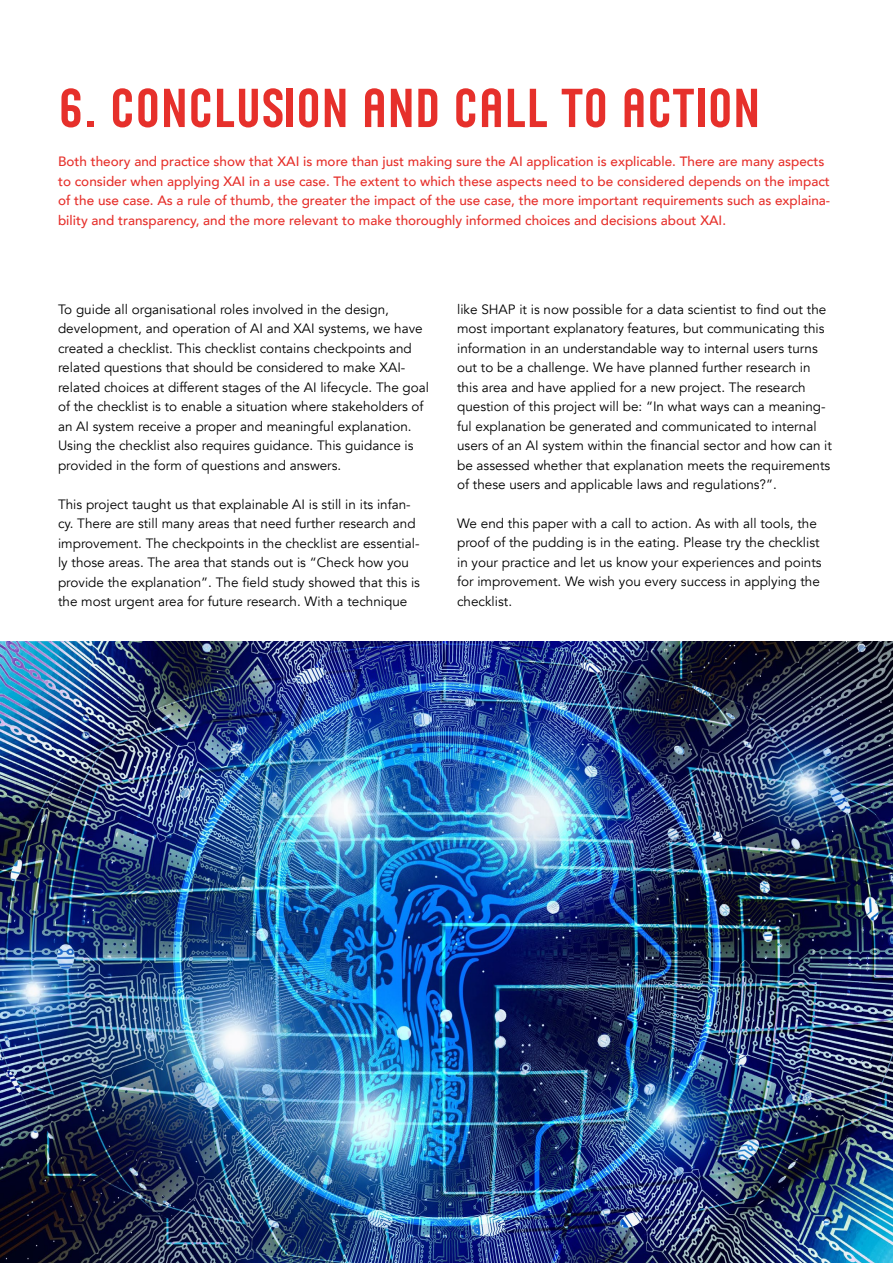
<style>
.page{position:relative;width:893px;height:1263px;background:#fff}
.page>*{position:absolute;margin:0;border:0;box-sizing:border-box;transform-origin:0 0}
.t1{font:55.5px "Husans";color:#e6302b}
.t2{font:13.5px/19.5px "Avenir";color:#000}
.t3{font:500 13.5px/19.5px "Avenir";color:#e6302b}
</style>
<div class="page">
<img style="left:0;top:641px;width:893px;height:622px">
<h1 class="t1" style="left:58px;top:76px;width:704px">6. CONCLUSION AND CALL TO ACTION</h1>
<p class="t3" style="left:58px;top:151px;width:774px">Both theory and practice show that XAI is more than just making sure the AI application is explicable. There are many aspects to consider when applying XAI in a use case. The extent to which these aspects need to be considered depends on the impact of the use case. As a rule of thumb, the greater the impact of the use case, the more important requirements such as explaina&shy;bility and transparency, and the more relevant to make thoroughly informed choices and decisions about XAI.</p>
<p class="t2" style="left:58px;top:299px;width:373px">To guide all organisational roles involved in the design, development, and operation of AI and XAI systems, we have created a checklist. This checklist contains checkpoints and related questions that should be considered to make XAI&shy;related choices at different stages of the AI lifecycle. The goal of the checklist is to enable a situation where stakeholders of an AI system receive a proper and meaningful explanation.<br>Using the checklist also requires guidance. This guidance is provided in the form of questions and answers.</p>
<p class="t2" style="left:58px;top:494px;width:363px">This project taught us that explainable AI is still in its infan&shy;cy. There are still many areas that need further research and improvement. The checkpoints in the checklist are essential&shy;ly those areas. The area that stands out is “Check how you provide the explanation”. The field study showed that this is the most urgent area for future research. With a technique</p>
<p class="t2" style="left:457px;top:299px;width:376px">like SHAP it is now possible for a data scientist to find out the most important explanatory features, but communicating this information in an understandable way to internal users turns out to be a challenge. We have planned further research in this area and have applied for a new project. The research question of this project will be: “In what ways can a meaning&shy;ful explanation be generated and communicated to internal users of an AI system within the financial sector and how can it be assessed whether that explanation meets the requirements of these users and applicable laws and regulations?”.</p>
<p class="t2" style="left:457px;top:514px;width:366px">We end this paper with a call to action. As with all tools, the proof of the pudding is in the eating. Please try the checklist in your practice and let us know your experiences and points for improvement. We wish you every success in applying the checklist.</p>
</div>
